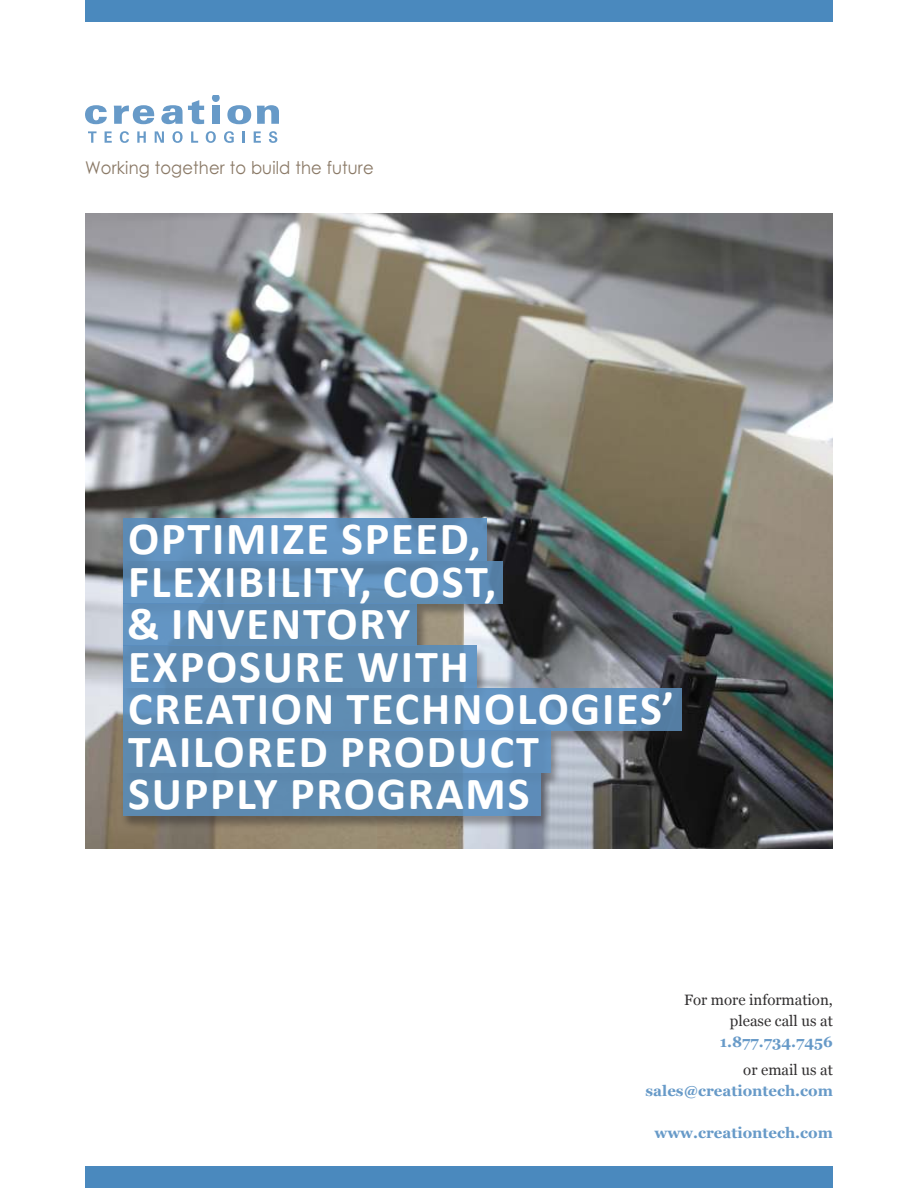
<style>
.page{position:relative;width:918px;height:1188px;background:#fff}
.page>*{position:absolute;margin:0;border:0;box-sizing:border-box;transform-origin:0 0}
.t1{font:700 46.2px/42.6px "Calibri";letter-spacing:.04em;color:#fff}
.t2{font:17.55px "Century Gothic";letter-spacing:.01em;color:#8a7966;scale:.93 1}
.t3{font:700 15px "Georgia";color:#679ac8}
.t4{font:15px/21px "Georgia";color:#312f30;text-align:right}
</style>
<div class="page">
<img style="left:85px;top:214px;width:748px;height:635px">
<svg style="left:85px;top:105px;width:22px;height:19px"></svg>
<svg style="left:114px;top:105px;width:40px;height:19px"></svg>
<svg style="left:161px;top:100px;width:43px;height:24px"></svg>
<div style="left:212px;top:106px;width:8px;height:18px;background:#679ac8"></div>
<svg style="left:227px;top:105px;width:24px;height:19px"></svg>
<svg style="left:257px;top:105px;width:22px;height:19px"></svg>
<svg style="left:88px;top:131px;width:9px;height:12px"></svg>
<svg style="left:105px;top:131px;width:7px;height:12px"></svg>
<svg style="left:120px;top:131px;width:9px;height:12px"></svg>
<svg style="left:137px;top:131px;width:9px;height:12px"></svg>
<svg style="left:155px;top:131px;width:9px;height:12px"></svg>
<svg style="left:172px;top:131px;width:11px;height:12px"></svg>
<svg style="left:191px;top:131px;width:7px;height:12px"></svg>
<svg style="left:206px;top:131px;width:10px;height:12px"></svg>
<svg style="left:224px;top:131px;width:10px;height:12px"></svg>
<svg style="left:243px;top:131px;width:2px;height:12px"></svg>
<svg style="left:254px;top:131px;width:7px;height:12px"></svg>
<svg style="left:269px;top:131px;width:8px;height:12px"></svg>
<svg style="left:212px;top:95px;width:8px;height:7px"></svg>
<div style="left:85px;top:0;width:748px;height:21px;background:#4a89be"></div>
<div style="left:85px;top:1167px;width:748px;height:21px;background:#4a89be"></div>
<div style="left:121px;top:519px;width:376px;height:56px;background:#231f20;opacity:.5"></div>
<svg style="left:123px;top:518px;width:364px;height:43px;background:#6091bd"></svg>
<div style="left:121px;top:562px;width:393px;height:55px;background:#231f20;opacity:.5"></div>
<svg style="left:123px;top:561px;width:380px;height:42px;background:#5d8bb5"></svg>
<div style="left:121px;top:604px;width:307px;height:56px;background:#231f20;opacity:.5"></div>
<div style="left:123px;top:603px;width:294px;height:43px;background:linear-gradient(to right,#6090bc,#5d8aae)"></div>
<div style="left:121px;top:647px;width:367px;height:55px;background:#231f20;opacity:.5"></div>
<div style="left:123px;top:646px;width:354px;height:42px;background:#5f8cb3"></div>
<div style="left:121px;top:689px;width:571px;height:56px;background:#231f20;opacity:.5"></div>
<svg style="left:123px;top:688px;width:558px;height:43px;background:#5e8cb5"></svg>
<div style="left:121px;top:732px;width:440px;height:55px;background:#231f20;opacity:.5"></div>
<div style="left:123px;top:731px;width:427px;height:42px;background:linear-gradient(to right,#5c88ac,#608fba)"></div>
<div style="left:121px;top:774px;width:430px;height:56px;background:#231f20;opacity:.5"></div>
<div style="left:123px;top:773px;width:417px;height:43px;background:linear-gradient(to right,#5c88ac,#5f8fb9)"></div>
<p class="t2" style="left:85px;top:161px;width:312px">Working together to build the future</p>
<p class="t1" style="left:127px;top:521px;width:548px">OPTIMIZE SPEED,<br>FLEXIBILITY, COST,<br>&amp; INVENTORY<br>EXPOSURE WITH<br>CREATION TECHNOLOGIES’<br>TAILORED PRODUCT<br>SUPPLY PROGRAMS</p>
<p class="t4" style="left:684px;top:990px;width:150px">For more information, please call us at</p>
<p class="t3" style="left:720px;top:1035px;width:115px">1.877.734.7456</p>
<p class="t4" style="left:743px;top:1060px;width:91px">or email us at</p>
<p class="t3" style="left:646px;top:1084px;width:189px">sales@creationtech.com</p>
<p class="t3" style="left:654px;top:1126px;width:180px">www.creationtech.com</p>
</div>
